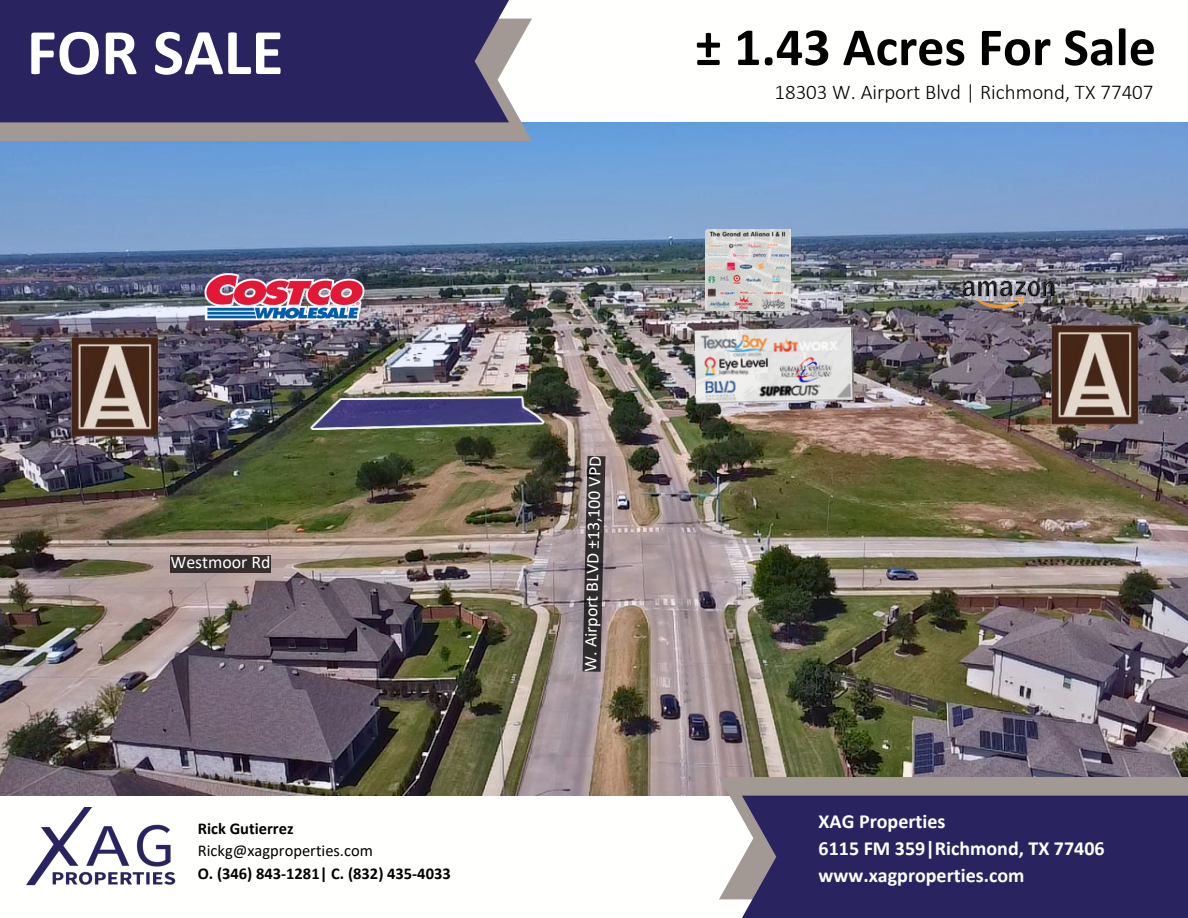
<style>
.page{position:relative;width:1188px;height:918px;background:#fff}
.page>*{position:absolute;margin:0;border:0;box-sizing:border-box;transform-origin:0 0}
.t1{font:700 65.55px "Calibri";color:#fff}
.t2{font:700 54px "Calibri";color:#000}
.t3{font:300 21px "Calibri";color:#000}
.t4{font:700 19.95px/27px "Calibri";color:#fff}
.t5{font:17.85px "Calibri";color:#fff}
.t6{font:700 16.5px "Calibri";color:#000}
.t7{font:16.5px "Calibri";color:#000}
</style>
<div class="page">
<img style="left:0;top:122px;width:1188px;height:673px">
<svg style="left:0;top:19px;width:532px;height:122px;background:#aca5a2"></svg>
<div style="left:0;top:0;width:509px;height:122px;background:#29245f"></div>
<svg style="left:719px;top:777px;width:469px;height:122px;fill:#a29994"></svg>
<div style="left:742px;top:796px;width:446px;height:122px;background:#29245f"></div>
<img style="left:27px;top:808px;width:148px;height:78px">
<img style="left:694px;top:327px;width:160px;height:77px">
<img style="left:65px;top:327px;width:101px;height:120px">
<img style="left:1045px;top:315px;width:102px;height:120px">
<img style="left:198px;top:266px;width:171px;height:61px">
<img style="left:960px;top:271px;width:100px;height:43px">
<img style="left:705px;top:230px;width:86px;height:81px">
<svg style="left:583px;top:456px;width:22px;height:216px;background:#474143"></svg>
<div style="left:170px;top:555px;width:101px;height:18px;background:#322c2c"></div>
<p class="t1" style="left:27px;top:25px;width:258px">FOR SALE</p>
<p class="t2" style="left:695px;top:25px;width:462px">± 1.43 Acres For Sale</p>
<p class="t3" style="left:774px;top:83px;width:381px">18303 W. Airport Blvd | Richmond, TX 77407</p>
<h3 class="t5" style="left:170px;top:555px;width:102px">Westmoor Rd</h3>
<p class="t6" style="left:198px;top:822px;width:97px">Rick Gutierrez</p>
<p class="t7" style="left:198px;top:844px;width:177px">Rickg@xagproperties.com</p>
<p class="t6" style="left:198px;top:866px;width:254px">O. (346) 843-1281| C. (832) 435-4033</p>
<p class="t5" style="left:583px;top:671px;width:217px;rotate:-89deg">W. Airport BLVD ±13,100 VPD</p>
<p class="t4" style="left:819px;top:810px;width:288px">XAG Properties<br>6115 FM 359|Richmond, TX 77406 www.xagproperties.com</p>
</div>
